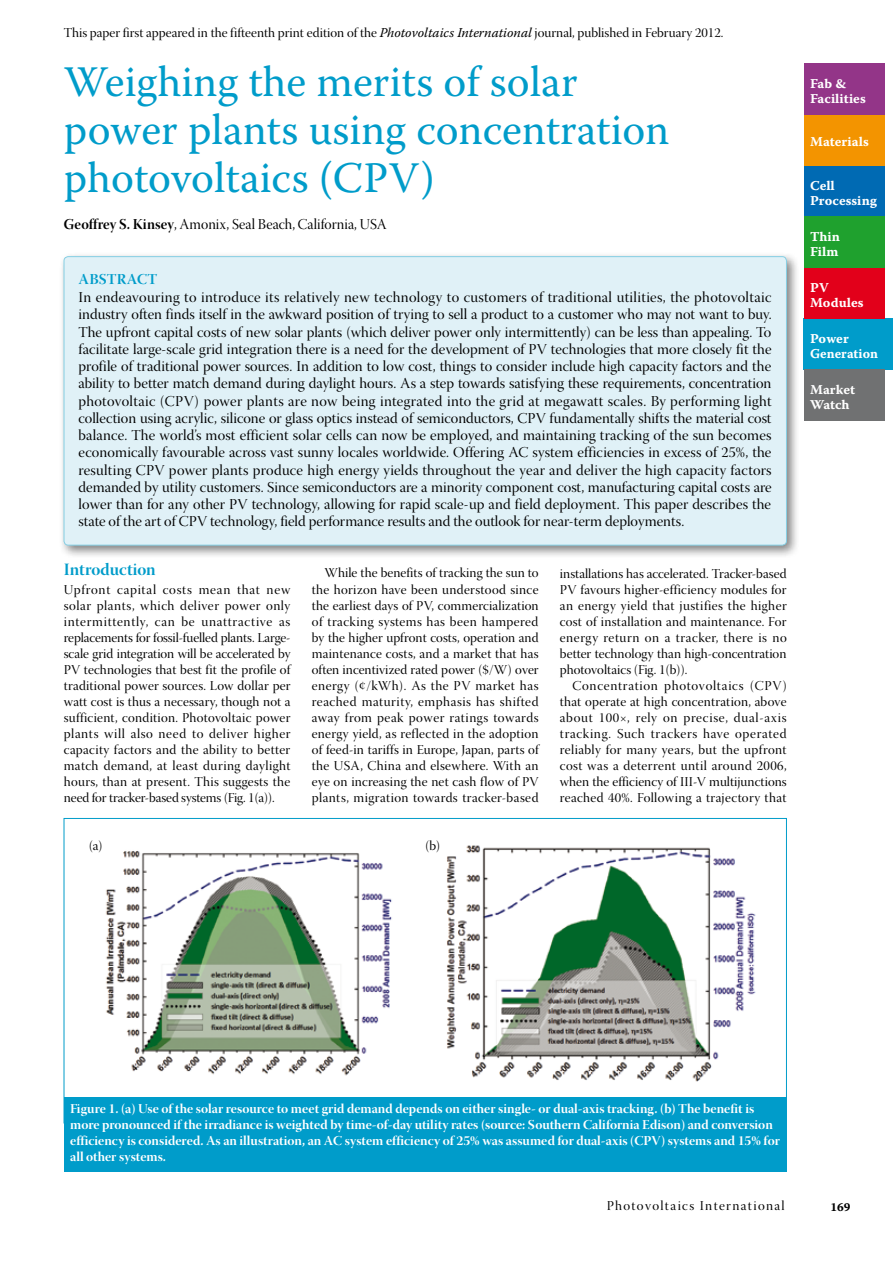
<style>
.page{position:relative;width:893px;height:1263px;background:#fff}
.page>*{position:absolute;margin:0;border:0;box-sizing:border-box;transform-origin:0 0}
.t1{font:43.5px/48px "Warnock Pro";color:#009cca}
.t2{font:17.25px "Warnock Pro Bold Disp";color:#009cca}
.t3{font:15px/17.2px "Warnock Pro Disp";color:#000;text-align:justify}
.t4{font:15px "Warnock Pro Disp";color:#000;scale:.96 1}
.t5{font:15px "Warnock Pro Bold Disp";letter-spacing:.025em;color:#009cca}
.t6{font:13.5px/16px "Warnock Pro Disp";letter-spacing:.005em;color:#000;text-align:justify}
.t7{font:13.5px/15.8px "Warnock Pro Bold Disp";color:#fff}
.t8{font:13.5px/15px "Warnock Pro Bold Capt";color:#fff}
.t9{font:13.5px "Warnock Pro Disp";letter-spacing:.1em;color:#000}
.t10{font:12px "Warnock Pro Bold Capt";color:#000}
.s1{font-family:"Warnock Pro";font-style:italic}
.s2{font-family:"Warnock Pro Bold Disp"}
</style>
<div class="page">
<div style="left:804px;top:319px;width:89px;height:51px;background:#009cca"></div>
<div style="left:804px;top:370px;width:80px;height:51px;background:#707172"></div>
<div style="left:804px;top:166px;width:80px;height:51px;background:#006ab3"></div>
<div style="left:804px;top:268px;width:80px;height:51px;background:#e2001a"></div>
<div style="left:804px;top:115px;width:80px;height:51px;background:#f39400"></div>
<div style="left:804px;top:217px;width:80px;height:51px;background:#1fa12e"></div>
<div style="left:804px;top:64px;width:80px;height:51px;background:#933588"></div>
<div style="left:59px;top:251px;width:740px;height:307px;background:#000;opacity:.5"></div>
<div style="left:64px;top:257px;width:722px;height:288px;background:#e0f1f7;border-radius:4px"></div>
<img style="left:105px;top:845px;width:651px;height:237px">
<div style="left:64px;top:1097px;width:723px;height:74px;background:#009cca"></div>
<p class="t6" style="left:64px;top:26px;width:661px">This paper first appeared in the fifteenth print edition of the <span class="s1">Photovoltaics International</span> journal, published in February 2012.</p>
<h1 class="t1" style="left:64px;top:57px;width:607px">Weighing the merits of solar power plants using concentration photovoltaics (CPV)</h1>
<p class="t4" style="left:64px;top:216px;width:338px"><span class="s2">Geoffrey S. Kinsey</span>, Amonix, Seal Beach, California, USA</p>
<p class="t5" style="left:79px;top:270px;width:80px">Abstract</p>
<p class="t3" style="left:78px;top:290px;width:695px">In endeavouring to introduce its relatively new technology to customers of traditional utilities, the photovoltaic industry often finds itself in the awkward position of trying to sell a product to a customer who may not want to buy.<br>The upfront capital costs of new solar plants (which deliver power only intermittently) can be less than appealing. To facilitate large-scale grid integration there is a need for the development of PV technologies that more closely fit the profile of traditional power sources. In addition to low cost, things to consider include high capacity factors and the ability to better match demand during daylight hours. As a step towards satisfying these requirements, concentration photovoltaic (CPV) power plants are now being integrated into the grid at megawatt scales. By performing light collection using acrylic, silicone or glass optics instead of semiconductors, CPV fundamentally shifts the material cost balance. The world’s most efficient solar cells can now be employed, and maintaining tracking of the sun becomes economically favourable across vast sunny locales worldwide. Offering AC system efficiencies in excess of 25%, the resulting CPV power plants produce high energy yields throughout the year and deliver the high capacity factors demanded by utility customers. Since semiconductors are a minority component cost, manufacturing capital costs are lower than for any other PV technology, allowing for rapid scale-up and field deployment. This paper describes the state of the art of CPV technology, field performance results and the outlook for near-term deployments.</p>
<p class="t2" style="left:64px;top:559px;width:94px">Introduction</p>
<p class="t6" style="left:64px;top:583px;width:228px">Upfront capital costs mean that new solar plants, which deliver power only intermittently, can be unattractive as replacements for fossil-fuelled plants. Large&shy;scale grid integration will be accelerated by PV technologies that best fit the profile of traditional power sources. Low dollar per watt cost is thus a necessary, though not a sufficient, condition. Photovoltaic power plants will also need to deliver higher capacity factors and the ability to better match demand, at least during daylight hours, than at present. This suggests the need for tracker-based systems (Fig. 1(a)).</p>
<p class="t6" style="left:312px;top:567px;width:228px;text-indent:13px">While the benefits of tracking the sun to the horizon have been understood since the earliest days of PV, commercialization of tracking systems has been hampered by the higher upfront costs, operation and maintenance costs, and a market that has often incentivized rated power ($/W) over energy (¢/kWh). As the PV market has reached maturity, emphasis has shifted away from peak power ratings towards energy yield, as reflected in the adoption of feed-in tariffs in Europe, Japan, parts of the USA, China and elsewhere. With an eye on increasing the net cash flow of PV plants, migration towards tracker-based</p>
<p class="t6" style="left:560px;top:567px;width:228px">installations has accelerated. Tracker-based PV favours higher-efficiency modules for an energy yield that justifies the higher cost of installation and maintenance. For energy return on a tracker, there is no better technology than high-concentration photovoltaics (Fig. 1(b)).</p>
<p class="t6" style="left:560px;top:679px;width:228px;text-indent:13px">Concentration photovoltaics (CPV) that operate at high concentration, above about 100×, rely on precise, dual-axis tracking. Such trackers have operated reliably for many years, but the upfront cost was a deterrent until around 2006, when the efficiency of III-V multijunctions reached 40%. Following a trajectory that</p>
<p class="t6" style="left:89px;top:839px;width:16px">(a)</p>
<p class="t6" style="left:425px;top:839px;width:17px">(b)</p>
<p class="t8" style="left:810px;top:75px;width:57px">Fab &amp;<br>Facilities</p>
<p class="t8" style="left:810px;top:134px;width:60px">Materials</p>
<p class="t8" style="left:810px;top:178px;width:68px">Cell<br>Processing</p>
<p class="t8" style="left:810px;top:229px;width:31px">Thin<br>Film</p>
<p class="t8" style="left:810px;top:280px;width:55px">PV<br>Modules</p>
<p class="t8" style="left:810px;top:331px;width:69px">Power<br>Generation</p>
<p class="t8" style="left:810px;top:382px;width:46px">Market<br>Watch</p>
<p class="t7" style="left:70px;top:1101px;width:711px">Figure 1. (a) Use of the solar resource to meet grid demand depends on either single- or dual-axis tracking. (b) The benefit is more pronounced if the irradiance is weighted by time-of-day utility rates (source: Southern California Edison) and conversion efficiency is considered. As an illustration, an AC system efficiency of 25% was assumed for dual-axis (CPV) systems and 15% for all other systems.</p>
<p class="t9" style="left:607px;top:1198px;width:180px">Photovoltaics International</p>
<p class="t10" style="left:830px;top:1200px;width:22px">169</p>
</div>
